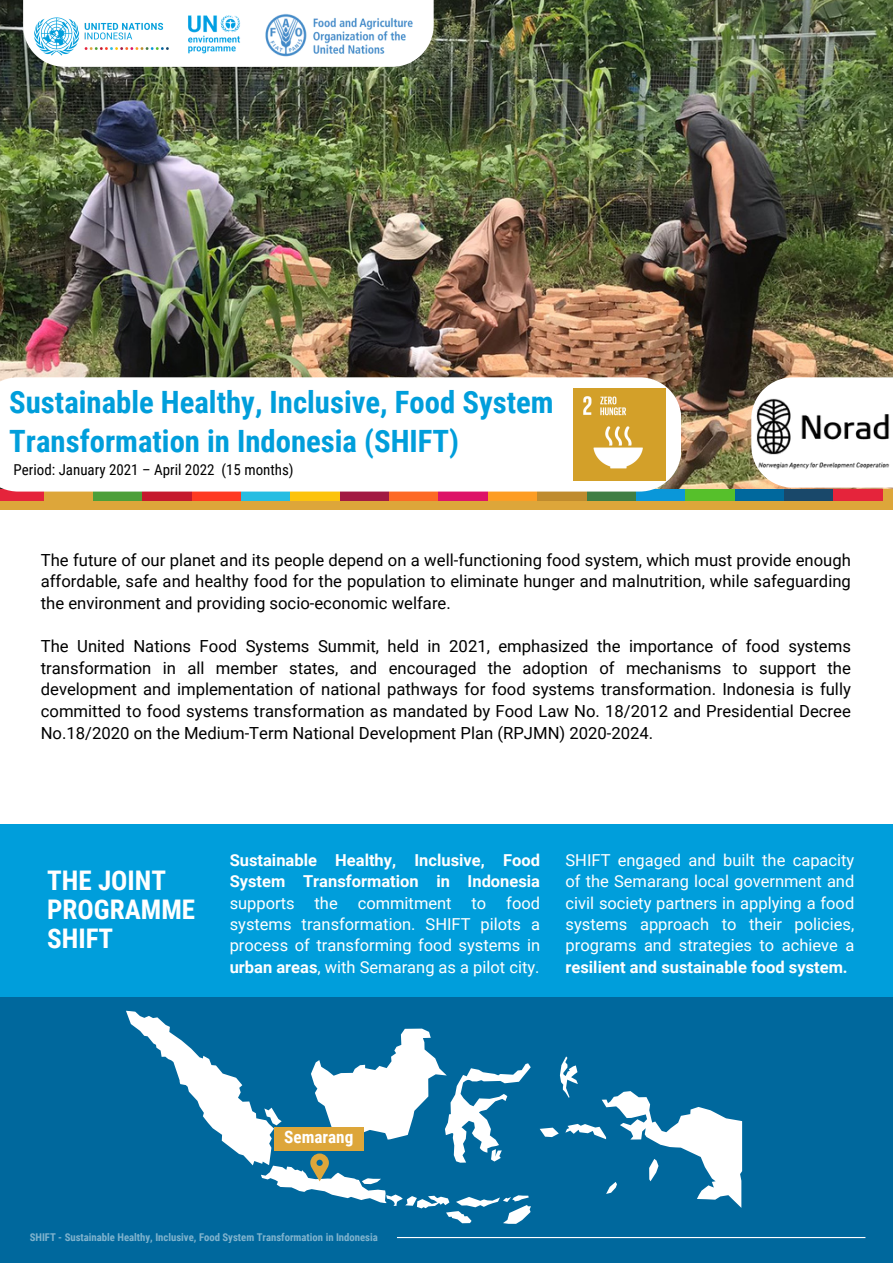
<style>
.page{position:relative;width:893px;height:1264px;background:#fff}
.page>*{position:absolute;margin:0;border:0;box-sizing:border-box;transform-origin:0 0}
.t1{font:700 30.75px/39.3px "Roboto Condensed";color:#009edb}
.t2{font:700 27px/29.2px "Roboto Condensed";color:#fff}
.t3{font:700 17.1px "Roboto Condensed";color:#fff}
.t4{font:16.65px/21.6px "Roboto";color:#000;text-align:justify}
.t5{font:16.5px/21.3px "Roboto";color:#fff;text-align:justify}
.t6{font:15px "Roboto Condensed";color:#000}
.t7{font:700 10.65px "Roboto Condensed";color:#fff}
.s1{font-weight:700}
</style>
<div class="page">
<div style="left:0;top:996px;width:892px;height:266px;background:#00689d"></div>
<svg style="left:540px;top:1056px;width:202px;height:151px"></svg>
<svg style="left:126px;top:1010px;width:405px;height:213px"></svg>
<div style="left:0;top:481px;width:44px;height:20px;background:#e5243b"></div>
<div style="left:44px;top:481px;width:49px;height:20px;background:#dda63a"></div>
<div style="left:93px;top:481px;width:50px;height:20px;background:#4c9f38"></div>
<div style="left:143px;top:481px;width:49px;height:20px;background:#c5192d"></div>
<div style="left:192px;top:481px;width:49px;height:20px;background:#ff3a21"></div>
<div style="left:241px;top:481px;width:50px;height:20px;background:#26bde2"></div>
<div style="left:291px;top:481px;width:49px;height:20px;background:#fcc30b"></div>
<div style="left:340px;top:481px;width:49px;height:20px;background:#a21942"></div>
<div style="left:389px;top:481px;width:49px;height:20px;background:#fd6925"></div>
<div style="left:438px;top:481px;width:50px;height:20px;background:#dd1367"></div>
<div style="left:488px;top:481px;width:49px;height:20px;background:#fd9d24"></div>
<div style="left:537px;top:481px;width:49px;height:20px;background:#bf8b2e"></div>
<div style="left:586px;top:481px;width:50px;height:20px;background:#3f7e44"></div>
<div style="left:636px;top:481px;width:49px;height:20px;background:#0a97d9"></div>
<div style="left:685px;top:481px;width:49px;height:20px;background:#56c02b"></div>
<div style="left:734px;top:481px;width:50px;height:20px;background:#00689d"></div>
<div style="left:784px;top:481px;width:49px;height:20px;background:#19486a"></div>
<div style="left:833px;top:481px;width:49px;height:20px;background:#e5243b"></div>
<div style="left:882px;top:481px;width:10px;height:20px;background:#dda63a"></div>
<img style="left:0;top:0;width:892px;height:488px">
<div style="left:23px;top:0;width:410px;height:67px;background:#fff"></div>
<img style="left:27px;top:17px;width:142px;height:39px">
<hr style="left:397px;top:1236px;width:468px;height:1px;background:#fff">
<svg style="left:751px;top:377px;width:141px;height:110px"></svg>
<img style="left:756px;top:398px;width:133px;height:73px">
<img style="left:265px;top:14px;width:148px;height:43px">
<div style="left:0;top:823px;width:892px;height:173px;background:#009edb"></div>
<img style="left:188px;top:15px;width:52px;height:39px">
<svg style="left:0;top:377px;width:681px;height:114px"></svg>
<img style="left:573px;top:388px;width:93px;height:93px">
<div style="left:0;top:501px;width:892px;height:9px;background:#dda63a"></div>
<p class="t1" style="left:9px;top:382px;width:546px">Sustainable Healthy, Inclusive, Food System<br>Transformation in Indonesia (SHIFT)</p>
<p class="t6" style="left:13px;top:461px;width:282px">Period: January 2021 – April 2022 (15 months)</p>
<p class="t4" style="left:41px;top:549px;width:811px">The future of our planet and its people depend on a well-functioning food system, which must provide enough affordable, safe and healthy food for the population to eliminate hunger and malnutrition, while safeguarding the environment and providing socio-economic welfare.</p>
<p class="t4" style="left:41px;top:635px;width:811px">The United Nations Food Systems Summit, held in 2021, emphasized the importance of food systems transformation in all member states, and encouraged the adoption of mechanisms to support the development and implementation of national pathways for food systems transformation. Indonesia is fully committed to food systems transformation as mandated by Food Law No. 18/2012 and Presidential Decree No.18/2020 on the Medium-Term National Development Plan (RPJMN) 2020-2024.</p>
<p class="t2" style="left:47px;top:866px;width:149px">THE JOINT<br>PROGRAMME</p>
<p class="t2" style="left:47px;top:924px;width:68px">SHIFT</p>
<p class="t5" style="left:230px;top:849px;width:312px"><span class="s1">Sustainable Healthy, Inclusive, Food System Transformation in Indonesia </span>supports the commitment to food systems transformation. SHIFT pilots a process of transforming food systems in <span class="s1">urban areas</span>, with Semarang as a pilot city.</p>
<p class="t5" style="left:565px;top:849px;width:290px">SHIFT engaged and built the capacity of the Semarang local government and civil society partners in applying a food systems approach to their policies, programs and strategies to achieve a <span class="s1">resilient and sustainable food system.</span></p>
<p class="t3" style="left:284px;top:1127px;width:71px">Semarang</p>
<p class="t7" style="left:30px;top:1230px;width:349px">SHIFT - Sustainable Healthy, Inclusive, Food System Transformation in Indonesia</p>
</div>
